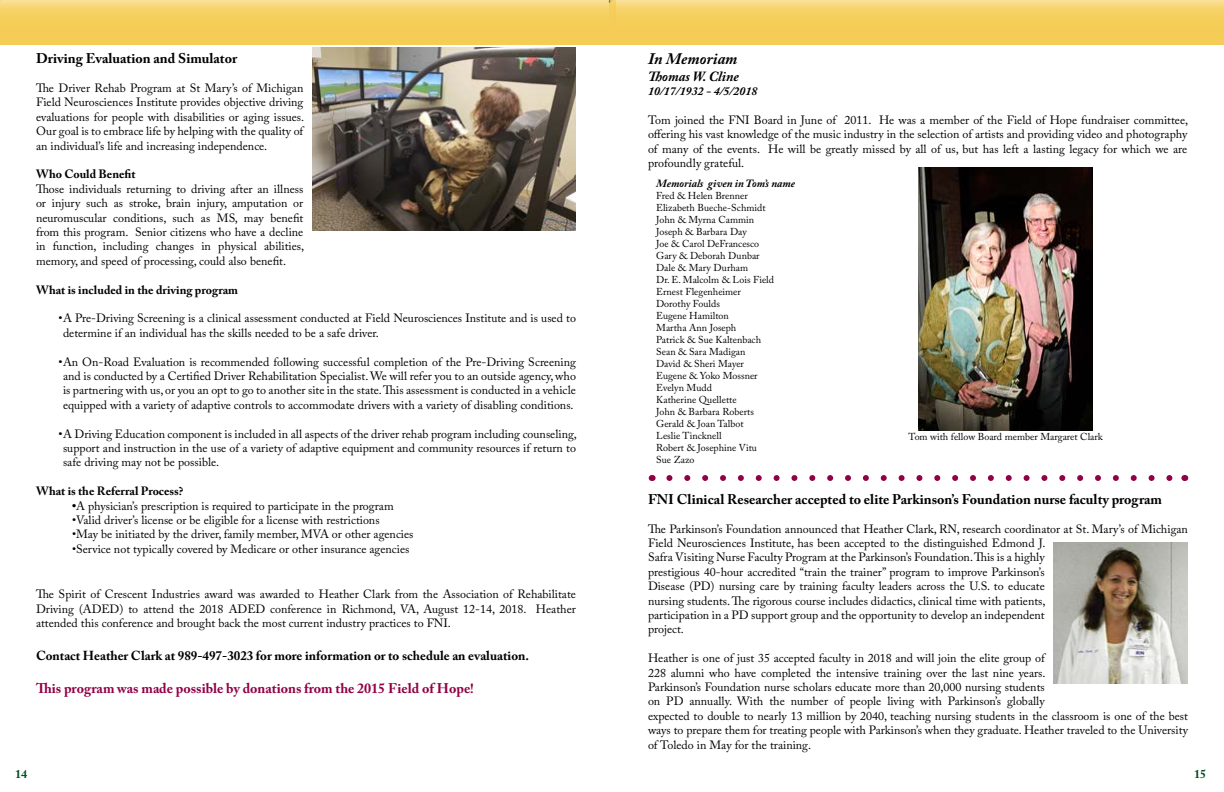
<style>
.page{position:relative;width:1224px;height:792px;background:#fff}
.page>*{position:absolute;margin:0;border:0;box-sizing:border-box;transform-origin:0 0}
.t1{font:italic 700 16px "Adobe Caslon Pro";color:#000}
.t2{font:700 14px "Adobe Caslon Pro";color:#000}
.t3{font:700 14px "Adobe Caslon Pro";color:#910045}
.t4{font:italic 700 14px "Adobe Caslon Pro";color:#000}
.t5{font:700 13px "Adobe Caslon Pro";color:#000}
.t6{font:12px/14.4px "Adobe Caslon Pro";color:#000;text-align:justify}
.t7{font:700 12px "Adobe Caslon Pro";color:#000}
.t8{font:italic 700 12px "Adobe Caslon Pro";color:#000}
.t9{font:700 12px "Adobe Caslon Pro";color:#004c22}
.t10{font:italic 700 11px "Adobe Caslon Pro";color:#000}
.t11{font:10px/12px "Adobe Caslon Pro";color:#000}
.s1{font-weight:700}
</style>
<div class="page">
<img style="left:312px;top:48px;width:264px;height:182px">
<img style="left:1054px;top:542px;width:134px;height:142px">
<img style="left:918px;top:168px;width:174px;height:262px">
<svg style="left:669px;top:475px;width:504px;height:6px"></svg>
<svg style="left:0;top:0;width:609px;height:44px;fill:#f5cd57"></svg>
<svg style="left:609px;top:0;width:615px;height:44px;fill:#f5cd57"></svg>
<p class="t2" style="left:36px;top:50px;width:203px">Driving Evaluation and Simulator</p>
<p class="t6" style="left:36px;top:81px;width:270px">The Driver Rehab Program at St Mary’s of Michigan Field Neurosciences Institute provides objective driving evaluations for people with disabilities or aging issues.<br>Our goal is to embrace life by helping with the quality of an individual’s life and increasing independence.</p>
<p class="t7" style="left:36px;top:167px;width:101px">Who Could Benefit</p>
<p class="t6" style="left:36px;top:182px;width:270px">Those individuals returning to driving after an illness or injury such as stroke, brain injury, amputation or neuromuscular conditions, such as MS, may benefit from this program. Senior citizens who have a decline in function, including changes in physical abilities, memory, and speed of processing, could also benefit.</p>
<p class="t7" style="left:36px;top:283px;width:204px">What is included in the driving program</p>
<p class="t6" style="left:63px;top:311px;width:515px;text-indent:-4px">•A Pre-Driving Screening is a clinical assessment conducted at Field Neurosciences Institute and is used to determine if an individual has the skills needed to be a safe driver.</p>
<p class="t6" style="left:58px;top:354px;width:519px;text-align:center">•An On-Road Evaluation is recommended following successful completion of the Pre-Driving Screening and is conducted by a Certified Driver Rehabilitation Specialist. We will refer you to an outside agency, who is partnering with us, or you an opt to go to another site in the state. This assessment is conducted in a vehicle equipped with a variety of adaptive controls to accommodate drivers with a variety of disabling conditions.</p>
<p class="t6" style="left:63px;top:426px;width:515px;text-indent:-4px">•A Driving Education component is included in all aspects of the driver rehab program including counseling, support and instruction in the use of a variety of adaptive equipment and community resources if return to safe driving may not be possible.</p>
<p class="t7" style="left:36px;top:484px;width:149px">What is the Referral Process?</p>
<p class="t6" style="left:72px;top:498px;width:323px"><span class="s1">•</span>A physician’s prescription is required to participate in the program</p>
<p class="t6" style="left:72px;top:513px;width:309px">•Valid driver’s license or be eligible for a license with restrictions</p>
<p class="t6" style="left:72px;top:527px;width:343px">•May be initiated by the driver, family member, MVA or other agencies</p>
<p class="t6" style="left:72px;top:542px;width:339px">•Service not typically covered by Medicare or other insurance agencies</p>
<p class="t6" style="left:36px;top:587px;width:542px">The Spirit of Crescent Industries award was awarded to Heather Clark from the Association of Rehabilitate Driving (ADED) to attend the 2018 ADED conference in Richmond, VA, August 12-14, 2018. Heather attended this conference and brought back the most current industry practices to FNI.</p>
<p class="t5" style="left:36px;top:648px;width:495px">Contact Heather Clark at 989-497-3023 for more information or to schedule an evaluation.</p>
<p class="t3" style="left:36px;top:680px;width:439px">This program was made possible by donations from the 2015 Field of Hope!</p>
<h1 class="t1" style="left:648px;top:49px;width:91px">In Memoriam</h1>
<p class="t4" style="left:648px;top:68px;width:92px">Thomas W. Cline</p>
<p class="t8" style="left:648px;top:84px;width:111px">10/17/1932 - 4/5/2018</p>
<p class="t6" style="left:648px;top:112px;width:542px">Tom joined the FNI Board in June of 2011. He was a member of the Field of Hope fundraiser committee, offering his vast knowledge of the music industry in the selection of artists and providing video and photography of many of the events. He will be greatly missed by all of us, but has left a lasting legacy for which we are profoundly grateful.</p>
<p class="t10" style="left:656px;top:177px;width:140px">Memorials given in Tom’s name</p>
<p class="t11" style="left:656px;top:190px;width:119px">Fred &amp; Helen Brenner<br>Elizabeth Bueche-Schmidt<br>John &amp; Myrna Cammin<br>Joseph &amp; Barbara Day<br>Joe &amp; Carol DeFrancesco<br>Gary &amp; Deborah Dunbar<br>Dale &amp; Mary Durham<br>Dr. E. Malcolm &amp; Lois Field<br>Ernest Flegenheimer<br>Dorothy Foulds<br>Eugene Hamilton<br>Martha Ann Joseph<br>Patrick &amp; Sue Kaltenbach<br>Sean &amp; Sara Madigan<br>David &amp; Sheri Mayer<br>Eugene &amp; Yoko Mossner<br>Evelyn Mudd<br>Katherine Quellette<br>John &amp; Barbara Roberts<br>Gerald &amp; Joan Talbot<br>Leslie Tincknell<br>Robert &amp; Josephine Vitu<br>Sue Zazo</p>
<p class="t11" style="left:909px;top:431px;width:196px">Tom with fellow Board member Margaret Clark</p>
<p class="t2" style="left:648px;top:491px;width:516px">FNI Clinical Researcher accepted to elite Parkinson’s Foundation nurse faculty program</p>
<p class="t6" style="left:648px;top:521px;width:541px;text-align:left">The Parkinson’s Foundation announced that Heather Clark, RN, research coordinator at St. Mary’s of Michigan Field Neurosciences Institute, has been accepted to the distinguished Edmond J.<br>Safra Visiting Nurse Faculty Program at the Parkinson’s Foundation. This is a highly<br>prestigious 40-hour accredited “train the trainer” program to improve Parkinson’s<br>Disease (PD) nursing care by training faculty leaders across the U.S. to educate<br>nursing students. The rigorous course includes didactics, clinical time with patients,<br>participation in a PD support group and the opportunity to develop an independent<br>project.</p>
<p class="t6" style="left:648px;top:651px;width:542px;text-align:left">Heather is one of just 35 accepted faculty in 2018 and will join the elite group of<br>228 alumni who have completed the intensive training over the last nine years.<br>Parkinson’s Foundation nurse scholars educate more than 20,000 nursing students<br>on PD annually. With the number of people living with Parkinson’s globally<br>expected to double to nearly 13 million by 2040, teaching nursing students in the classroom is one of the best ways to prepare them for treating people with Parkinson’s when they graduate. Heather traveled to the University of Toledo in May for the training.</p>
<p class="t9" style="left:15px;top:767px;width:13px">14</p>
<p class="t9" style="left:1194px;top:767px;width:13px">15</p>
</div>
